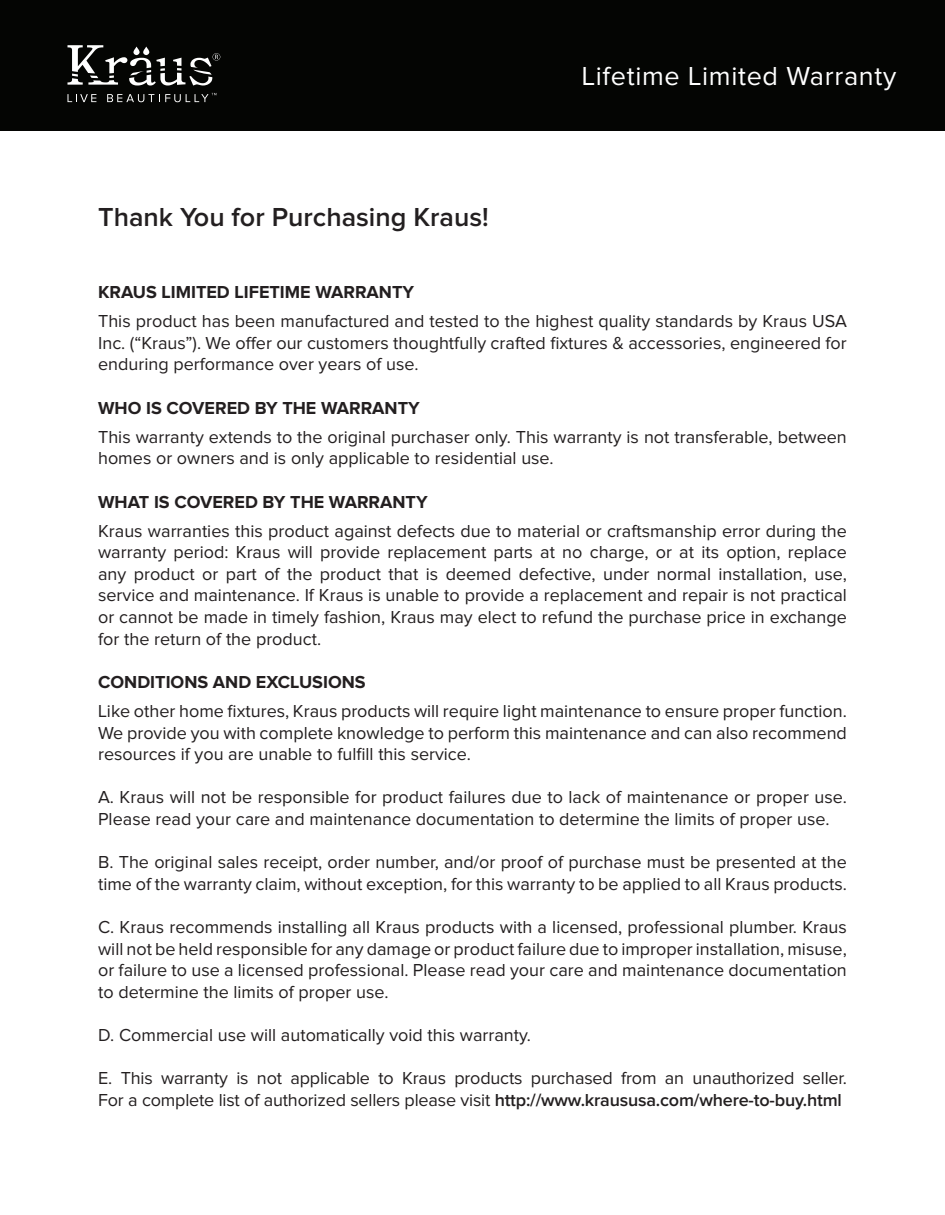
<style>
.page{position:relative;width:945px;height:1215px;background:#fff}
.page>*{position:absolute;margin:0;border:0;box-sizing:border-box;transform-origin:0 0}
.t1{font:600 27px "Proxima Nova";color:#231f20}
.t2{font:27px "Proxima Nova";letter-spacing:.025em;color:#fff}
.t3{font:18px/21.6px "Proxima Nova";color:#231f20;text-align:justify}
.t4{font:700 18px "Proxima Nova";color:#231f20}
.s1{font-weight:600}
</style>
<div class="page">
<div style="left:0;top:0;width:945px;height:130px;background:#040503"></div>
<svg style="left:67px;top:45px;width:153px;height:41px"></svg>
<svg style="left:68px;top:94px;width:28px;height:8px"></svg>
<svg style="left:107px;top:93px;width:109px;height:9px"></svg>
<h1 class="t1" style="left:98px;top:204px;width:392px">Thank You for Purchasing Kraus!</h1>
<h1 class="t2" style="left:582px;top:64px;width:316px">Lifetime Limited Warranty</h1>
<p class="t4" style="left:98px;top:284px;width:318px">KRAUS LIMITED LIFETIME WARRANTY</p>
<p class="t3" style="left:98px;top:311px;width:750px">This product has been manufactured and tested to the highest quality standards by Kraus USA Inc. (“Kraus”). We offer our customers thoughtfully crafted fixtures &amp; accessories, engineered for enduring performance over years of use.</p>
<p class="t4" style="left:98px;top:399px;width:323px">WHO IS COVERED BY THE WARRANTY</p>
<p class="t3" style="left:98px;top:427px;width:750px">This warranty extends to the original purchaser only. This warranty is not transferable, between homes or owners and is only applicable to residential use.</p>
<p class="t4" style="left:98px;top:493px;width:331px">WHAT IS COVERED BY THE WARRANTY</p>
<p class="t3" style="left:98px;top:521px;width:750px">Kraus warranties this product against defects due to material or craftsmanship error during the warranty period: Kraus will provide replacement parts at no charge, or at its option, replace any product or part of the product that is deemed defective, under normal installation, use, service and maintenance. If Kraus is unable to provide a replacement and repair is not practical or cannot be made in timely fashion, Kraus may elect to refund the purchase price in exchange for the return of the product.</p>
<p class="t4" style="left:98px;top:674px;width:269px">CONDITIONS AND EXCLUSIONS</p>
<p class="t3" style="left:98px;top:701px;width:750px">Like other home fixtures, Kraus products will require light maintenance to ensure proper function.<br>We provide you with complete knowledge to perform this maintenance and can also recommend resources if you are unable to fulfill this service.</p>
<p class="t3" style="left:98px;top:787px;width:750px">A. Kraus will not be responsible for product failures due to lack of maintenance or proper use.<br>Please read your care and maintenance documentation to determine the limits of proper use.</p>
<p class="t3" style="left:98px;top:852px;width:750px">B. The original sales receipt, order number, and/or proof of purchase must be presented at the time of the warranty claim, without exception, for this warranty to be applied to all Kraus products.</p>
<p class="t3" style="left:98px;top:917px;width:750px">C. Kraus recommends installing all Kraus products with a licensed, professional plumber. Kraus will not be held responsible for any damage or product failure due to improper installation, misuse, or failure to use a licensed professional. Please read your care and maintenance documentation to determine the limits of proper use.</p>
<p class="t3" style="left:98px;top:1025px;width:435px">D. Commercial use will automatically void this warranty.</p>
<p class="t3" style="left:98px;top:1068px;width:750px">E. This warranty is not applicable to Kraus products purchased from an unauthorized seller.<br>For a complete list of authorized sellers please visit <span class="s1">http://www.kraususa.com/where-to-buy.html</span></p>
</div>
